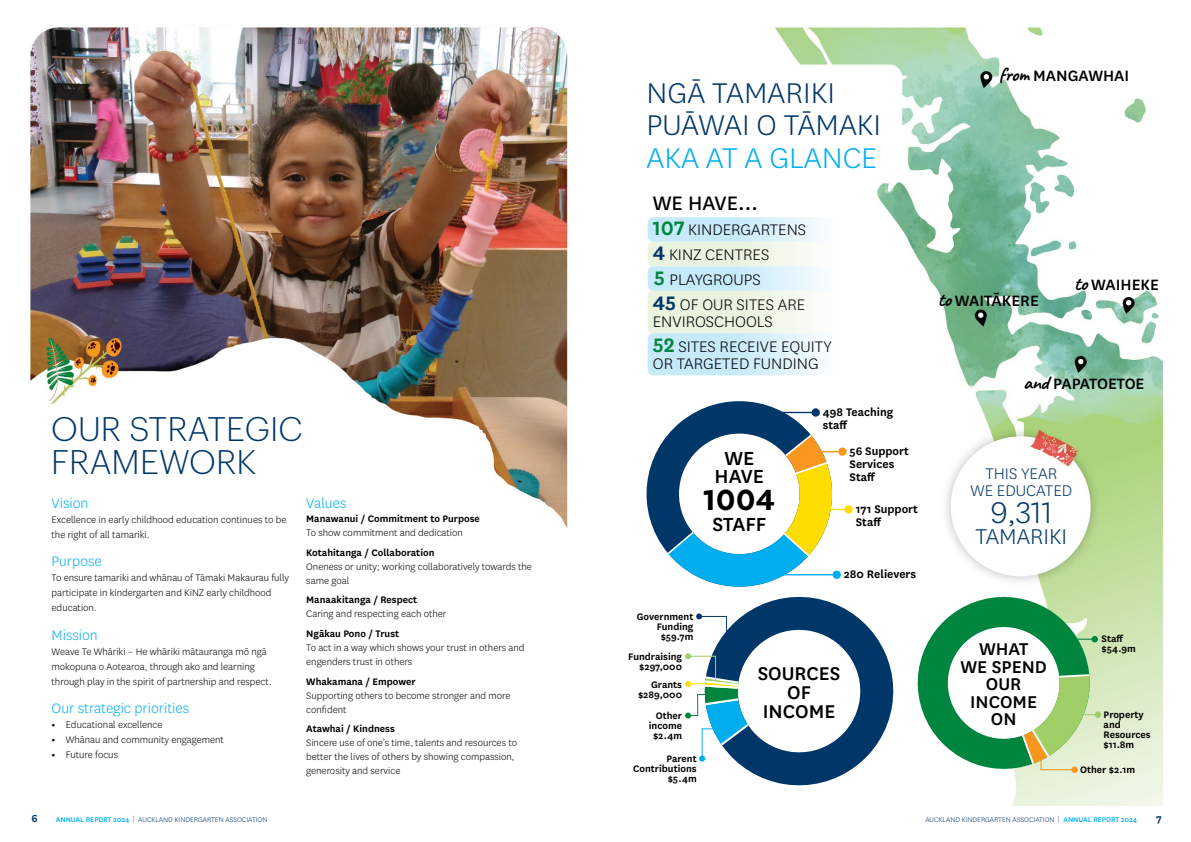
<style>
.page{position:relative;width:1191px;height:842px;background:#fff}
.page>*{position:absolute;margin:0;border:0;box-sizing:border-box;transform-origin:0 0}
.t1{font:300 35px "National";color:#003768}
.t2{font:700 34.2px "National";color:#000}
.t3{font:300 33.4px/32.3px "National";color:#003768}
.t4{font:300 33.4px/32.3px "Graphik SKY";letter-spacing:.005em;color:#003768}
.t5{font:300 33.4px "National";color:#00aeef}
.t6{font:300 25px "National";color:#003768}
.t7{font:22.8px "National";color:#000}
.t8{font:500 22.2px/18.7px "National";color:#000;text-align:center}
.t9{font:500 21.6px/19px "National";color:#000;text-align:center}
.t10{font:500 19.9px/17.5px "National";color:#000;text-align:center}
.t11{font:300 18px/17px "National";color:#003768;text-align:center}
.t12{font:300 17.9px/24.9px "National";color:#000}
.t13{font:500 17.5px "National";color:#000}
.t14{font:500 17.5px "National";letter-spacing:-.02em;color:#000}
.t15{font:300 16px "National";color:#00aeef}
.t16{font:600 12.9px/12.9px "National";color:#000}
.t17{font:600 12px "National";color:#003768}
.t18{font:300 11px/15px "National";color:#000}
.t19{font:600 11px/10px "National";color:#000;text-align:right}
.t20{font:300 8px "National";color:#003768}
.s1{font-weight:700}
.s2{font-weight:600;font-size:22.8px;color:#00853f}
.s3{font-weight:600;font-size:22.8px;color:#003768}
.s4{font-family:"Caveat";font-weight:700;font-size:20px}
.s5{font-weight:500;color:#00aeef}
</style>
<div class="page">
<img style="left:30px;top:26px;width:1134px;height:780px">
<svg style="left:698px;top:590px;width:202px;height:202px"></svg>
<svg style="left:696px;top:613px;width:31px;height:29px"></svg>
<svg style="left:685px;top:653px;width:127px;height:109px"></svg>
<div style="left:1094px;top:711px;width:7px;height:7px;background:#a0cf67;border-radius:50%"></div>
<svg style="left:906px;top:586px;width:194px;height:194px"></svg>
<svg style="left:635px;top:389px;width:208px;height:209px"></svg>
<div style="left:844px;top:505px;width:9px;height:9px;background:#fd0;border-radius:50%"></div>
<svg style="left:656px;top:421px;width:194px;height:177px"></svg>
<div style="left:838px;top:447px;width:8px;height:9px;background:#f8971d;border-radius:50%"></div>
<hr style="left:799px;top:451px;width:43px;height:1px;background:#f8971d">
<svg style="left:811px;top:408px;width:9px;height:9px"></svg>
<hr style="left:772px;top:412px;width:43px;height:1px;background:#003768">
<div style="left:624px;top:65px;width:277px;height:118px;background:#fff;border-radius:13px"></div>
<div style="left:647px;top:217px;width:198px;height:25px;background:linear-gradient(to right,#b8e5fa,#f5fbfe);border-radius:6px"></div>
<div style="left:647px;top:242px;width:198px;height:24px;background:linear-gradient(to right,#e3f0d4,#fbfcf9);border-radius:6px"></div>
<div style="left:647px;top:266px;width:198px;height:25px;background:linear-gradient(to right,#b8e5fa,#f5fbfe);border-radius:6px"></div>
<div style="left:647px;top:291px;width:198px;height:42px;background:linear-gradient(to right,#e3f0d4,#fbfcf9);border-radius:6px"></div>
<div style="left:647px;top:333px;width:198px;height:42px;background:linear-gradient(to right,#b8e5fa,#f5fbfe);border-radius:6px"></div>
<h3 class="t4" style="left:51px;top:410px;width:253px">OUR STRATEGIC<br>FRAMEWORK</h3>
<h3 class="t15" style="left:52px;top:493px;width:38px">Vision</h3>
<p class="t18" style="left:52px;top:512px;width:236px">Excellence in early childhood education continues to be the right of all tamariki.</p>
<h3 class="t15" style="left:52px;top:552px;width:52px">Purpose</h3>
<p class="t18" style="left:52px;top:570px;width:239px">To ensure tamariki and whānau of Tāmaki Makaurau fully participate in kindergarten and KiNZ early childhood education.</p>
<h3 class="t15" style="left:52px;top:625px;width:48px">Mission</h3>
<p class="t18" style="left:52px;top:644px;width:222px">Weave Te Whāriki – He whāriki mātauranga mō ngā mokopuna o Aotearoa, through ako and learning through play in the spirit of partnership and respect.</p>
<h3 class="t15" style="left:52px;top:699px;width:139px">Our strategic priorities</h3>
<p class="t18" style="left:52px;top:717px;width:112px"><span class="s1">•</span> Educational excellence</p>
<p class="t18" style="left:52px;top:732px;width:174px"><span class="s1">•</span> Whānau and community engagement</p>
<p class="t18" style="left:52px;top:747px;width:68px"><span class="s1">•</span> Future focus</p>
<h3 class="t15" style="left:306px;top:493px;width:42px">Values</h3>
<p class="t19" style="left:306px;top:513px;width:175px">Manawanui / Commitment to Purpose</p>
<p class="t18" style="left:306px;top:525px;width:158px">To show commitment and dedication</p>
<p class="t19" style="left:306px;top:546px;width:130px">Kotahitanga / Collaboration</p>
<p class="t18" style="left:306px;top:559px;width:227px;line-height:14px">Oneness or unity; working collaboratively towards the same goal</p>
<p class="t19" style="left:306px;top:594px;width:113px">Manaakitanga / Respect</p>
<p class="t18" style="left:306px;top:606px;width:142px">Caring and respecting each other</p>
<p class="t19" style="left:306px;top:628px;width:94px">Ngākau Pono / Trust</p>
<p class="t18" style="left:306px;top:640px;width:220px;line-height:14px">To act in a way which shows your trust in others and engenders trust in others</p>
<p class="t19" style="left:306px;top:675px;width:111px">Whakamana / Empower</p>
<p class="t18" style="left:306px;top:688px;width:206px;line-height:14px">Supporting others to become stronger and more confident</p>
<p class="t19" style="left:306px;top:723px;width:90px">Atawhai / Kindness</p>
<p class="t18" style="left:306px;top:736px;width:212px;line-height:14px">Sincere use of one’s time, talents and resources to better the lives of others by showing compassion, generosity and service</p>
<h3 class="t3" style="left:646px;top:76px;width:236px">NGĀ TAMARIKI<br>PUĀWAI O TĀMAKI</h3>
<h3 class="t5" style="left:646px;top:137px;width:232px">AKA AT A GLANCE</h3>
<h3 class="t7" style="left:653px;top:188px;width:107px">WE HAVE...</h3>
<h3 class="t12" style="left:653px;top:217px;width:155px"><span class="s2">107</span> KINDERGARTENS<br><span class="s3">4</span> KINZ CENTRES<br><span class="s2">5</span> PLAYGROUPS<br><span class="s3">45</span> OF OUR SITES ARE</h3>
<h3 class="t12" style="left:653px;top:308px;width:180px">ENVIROSCHOOLS<br><span class="s2">52</span> SITES RECEIVE EQUITY</h3>
<h3 class="t12" style="left:653px;top:350px;width:167px">OR TARGETED FUNDING</h3>
<h3 class="t8" style="left:714px;top:447px;width:51px">WE<br>HAVE</h3>
<h2 class="t2" style="left:703px;top:476px;width:73px">1004</h2>
<h3 class="t8" style="left:712px;top:514px;width:55px">STAFF</h3>
<p class="t19" style="left:637px;top:611px;width:58px">Government<br>Funding $59.7m</p>
<p class="t16" style="left:822px;top:405px;width:72px">498 Teaching staff</p>
<p class="t16" style="left:849px;top:444px;width:61px">56 Support<br>Services<br>Staff</p>
<p class="t16" style="left:855px;top:502px;width:64px">171 Support<br>Staff</p>
<p class="t16" style="left:844px;top:567px;width:74px">280 Relievers</p>
<p class="t19" style="left:628px;top:651px;width:55px">Fundraising $297,000</p>
<p class="t19" style="left:638px;top:679px;width:46px">Grants $289,000</p>
<p class="t19" style="left:649px;top:710px;width:35px">Other income $2.4m</p>
<p class="t19" style="left:633px;top:753px;width:65px">Parent<br>Contributions $5.4m</p>
<h3 class="t9" style="left:757px;top:663px;width:84px">SOURCES<br>OF<br>INCOME</h3>
<h3 class="t13" style="left:998px;top:64px;width:132px"><span class="s4">from</span> MANGAWHAI</h3>
<h3 class="t13" style="left:937px;top:288px;width:103px"><span class="s4">to</span> WAITĀKERE</h3>
<h3 class="t13" style="left:1074px;top:273px;width:87px"><span class="s4">to</span> WAIHEKE</h3>
<h3 class="t14" style="left:1023px;top:372px;width:123px"><span class="s4">and</span> PAPATOETOE</h3>
<h3 class="t11" style="left:970px;top:465px;width:103px">THIS YEAR<br>WE EDUCATED</h3>
<h1 class="t1" style="left:990px;top:491px;width:63px">9,311</h1>
<h3 class="t6" style="left:975px;top:521px;width:93px">TAMARIKI</h3>
<h3 class="t10" style="left:960px;top:639px;width:88px">WHAT<br>WE SPEND<br>OUR<br>INCOME<br>ON</h3>
<p class="t19" style="left:1101px;top:633px;width:36px;text-align:left">Staff $54.9m</p>
<p class="t19" style="left:1103px;top:709px;width:48px;text-align:left">Property and<br>Resources $11.8m</p>
<p class="t19" style="left:1080px;top:764px;width:56px">Other $2.1m</p>
<p class="t17" style="left:31px;top:810px;width:8px">6</p>
<p class="t20" style="left:56px;top:815px;width:213px"><span class="s5">ANNUAL REPORT 2024</span> | AUCKLAND KINDERGARTEN ASSOCIATION</p>
<p class="t20" style="left:925px;top:815px;width:213px">AUCKLAND KINDERGARTEN ASSOCIATION | <span class="s5">ANNUAL REPORT 2024</span></p>
<p class="t17" style="left:1156px;top:810px;width:7px">7</p>
</div>
